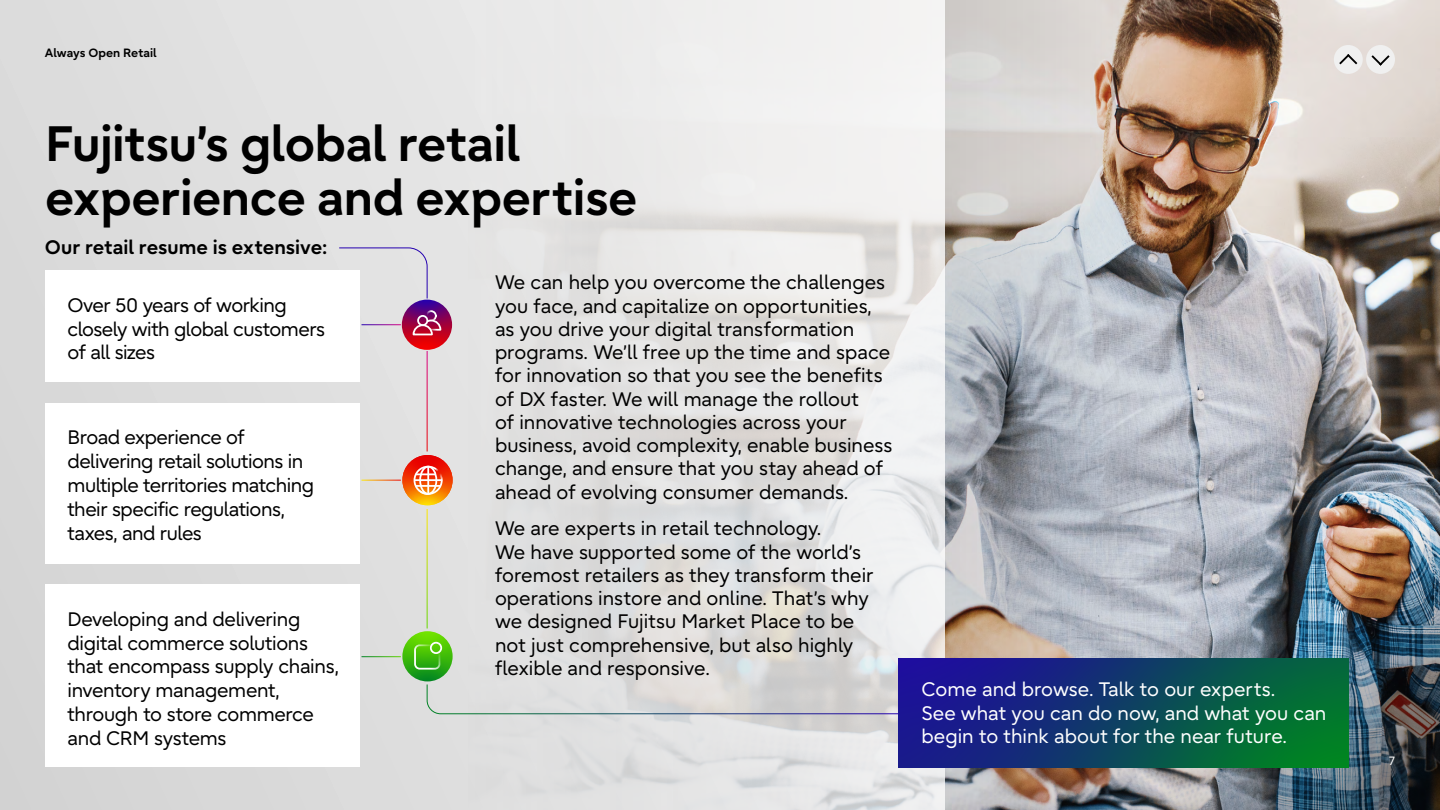
<style>
.page{position:relative;width:1440px;height:810px;background:#fff}
.page>*{position:absolute;margin:0;border:0;box-sizing:border-box;transform-origin:0 0}
.t1{font:700 49.5px/54.4px "Fujitsu Infinity Pro";letter-spacing:-.01em;color:#000}
.t2{font:19.5px/23.2px "Fujitsu Infinity Pro";color:#000}
.t3{font:19.5px/23.8px "Fujitsu Infinity Pro";letter-spacing:-.025em;color:#000}
.t4{font:19.5px/23.8px "Fujitsu Infinity Pro";color:#fff}
.t5{font:700 19.5px "Fujitsu Infinity Pro";color:#000}
.t6{font:700 12px "Fujitsu Infinity Pro";color:#000}
.t7{font:12px "Fujitsu Infinity Pro";color:#fff}
</style>
<div class="page">
<img style="left:0;top:0;width:1440px;height:810px">
<div style="left:45px;top:270px;width:315px;height:112px;background:#fff"></div>
<div style="left:45px;top:403px;width:315px;height:160px;background:#fff"></div>
<div style="left:45px;top:584px;width:315px;height:183px;background:#fff"></div>
<svg style="left:899px;top:658px;width:450px;height:109px;background:#0e4162"></svg>
<svg style="left:402px;top:300px;width:50px;height:50px"></svg>
<div style="left:426px;top:310px;width:11px;height:11px;border:2px solid #fff;border-radius:50%"></div>
<svg style="left:412px;top:319px;width:30px;height:17px"></svg>
<div style="left:417px;top:315px;width:11px;height:11px;border:2px solid #fff;border-radius:50%"></div>
<svg style="left:402px;top:631px;width:51px;height:50px"></svg>
<svg style="left:413px;top:643px;width:28px;height:27px"></svg>
<div style="left:430px;top:642px;width:12px;height:12px;border:2px solid #fff;border-radius:50%"></div>
<svg style="left:338px;top:247px;width:90px;height:52px;background:#e1e0e5"></svg>
<svg style="left:426px;top:684px;width:473px;height:31px;background:#d2d3d4"></svg>
<hr style="left:427px;top:351px;width:1px;height:100px;background:#fff">
<hr style="left:362px;top:480px;width:39px;height:1px;background:#fff">
<hr style="left:362px;top:656px;width:39px;height:1px;background:#fff">
<hr style="left:362px;top:324px;width:39px;height:1px;background:#fff">
<hr style="left:427px;top:509px;width:1px;height:119px;background:#fff">
<svg style="left:402px;top:455px;width:51px;height:50px"></svg>
<svg style="left:413px;top:461px;width:34px;height:35px"></svg>
<p class="t6" style="left:45px;top:45px;width:113px">Always Open Retail</p>
<h1 class="t1" style="left:45px;top:116px;width:594px">Fujitsu’s global retail experience and expertise</h1>
<p class="t5" style="left:45px;top:234px;width:283px">Our retail resume is extensive:</p>
<p class="t3" style="left:68px;top:293px;width:259px">Over 50 years of working closely with global customers of all sizes</p>
<p class="t3" style="left:68px;top:426px;width:248px">Broad experience of delivering retail solutions in multiple territories matching their specific regulations, taxes, and rules</p>
<p class="t2" style="left:68px;top:607px;width:273px;line-height:23.8px">Developing and delivering digital commerce solutions that encompass supply chains, inventory management, through to store commerce and CRM systems</p>
<p class="t2" style="left:495px;top:271px;width:399px">We can help you overcome the challenges you face, and capitalize on opportunities, as you drive your digital transformation programs. We’ll free up the time and space for innovation so that you see the benefits of DX faster. We will manage the rollout<br>of innovative technologies across your business, avoid complexity, enable business change, and ensure that you stay ahead of ahead of evolving consumer demands.</p>
<p class="t2" style="left:495px;top:517px;width:380px">We are experts in retail technology.<br>We have supported some of the world’s foremost retailers as they transform their operations instore and online. That’s why we designed Fujitsu Market Place to be not just comprehensive, but also highly flexible and responsive.</p>
<p class="t4" style="left:921px;top:677px;width:407px">Come and browse. Talk to our experts.<br>See what you can do now, and what you can begin to think about for the near future.</p>
<p class="t7" style="left:1389px;top:753px;width:7px">7</p>
</div>
